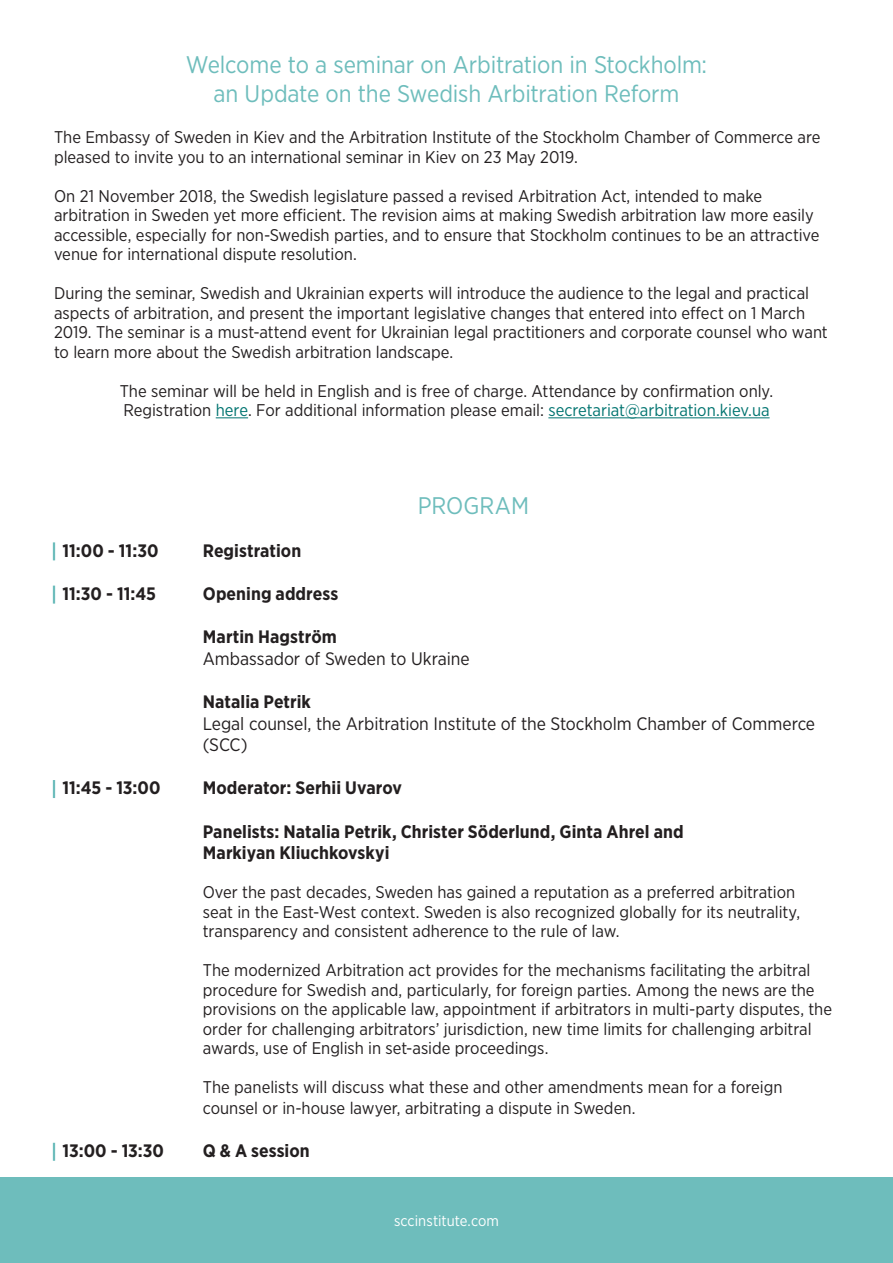
<style>
.page{position:relative;width:893px;height:1263px;background:#fff}
.page>*{position:absolute;margin:0;border:0;box-sizing:border-box;transform-origin:0 0}
.t1{font:24px "Gotham Narrow";letter-spacing:-.005em;color:#6ebdbc}
.t2{font:700 18px/21.6px "Gotham Narrow";color:#231f20}
.t3{font:18px/21.6px "Gotham Narrow";letter-spacing:-.005em;color:#231f20}
.t4{font:16.95px/19.5px "Gotham Narrow";color:#231f20}
.t5{font:15px "Gotham Narrow";color:#fff}
.s1{color:#007470}
</style>
<div class="page">
<svg style="left:53px;top:542px;width:2px;height:18px"></svg>
<svg style="left:53px;top:586px;width:2px;height:18px"></svg>
<svg style="left:53px;top:780px;width:2px;height:18px"></svg>
<svg style="left:53px;top:1143px;width:2px;height:18px"></svg>
<div style="left:0;top:1178px;width:893px;height:85px;background:#6ebdbc"></div>
<hr style="left:216px;top:417px;width:32px;height:1px;background:#007470">
<hr style="left:548px;top:417px;width:222px;height:1px;background:#007470">
<p class="t1" style="left:186px;top:50px;width:523px">Welcome to a seminar on Arbitration in Stockholm:</p>
<p class="t1" style="left:213px;top:79px;width:468px">an Update on the Swedish Arbitration Reform</p>
<p class="t4" style="left:54px;top:127px;width:768px">The Embassy of Sweden in Kiev and the Arbitration Institute of the Stockholm Chamber of Commerce are pleased to invite you to an international seminar in Kiev on 23 May 2019.</p>
<p class="t4" style="left:54px;top:186px;width:767px">On 21 November 2018, the Swedish legislature passed a revised Arbitration Act, intended to make arbitration in Sweden yet more efficient. The revision aims at making Swedish arbitration law more easily accessible, especially for non-Swedish parties, and to ensure that Stockholm continues to be an attractive venue for international dispute resolution.</p>
<p class="t4" style="left:54px;top:283px;width:775px">During the seminar, Swedish and Ukrainian experts will introduce the audience to the legal and practical aspects of arbitration, and present the important legislative changes that entered into effect on 1 March 2019. The seminar is a must-attend event for Ukrainian legal practitioners and corporate counsel who want to learn more about the Swedish arbitration landscape.</p>
<p class="t4" style="left:120px;top:381px;width:655px">The seminar will be held in English and is free of charge. Attendance by confirmation only.<br>Registration <span class="s1">here</span>. For additional information please email: <span class="s1">secretariat@arbitration.kiev.ua</span></p>
<p class="t1" style="left:418px;top:490px;width:113px">PROGRAM</p>
<p class="t2" style="left:63px;top:539px;width:98px">11:00 - 11:30</p>
<p class="t2" style="left:203px;top:539px;width:100px">Registration</p>
<p class="t2" style="left:63px;top:583px;width:95px">11:30 - 11:45</p>
<p class="t2" style="left:203px;top:583px;width:137px">Opening address</p>
<p class="t2" style="left:203px;top:626px;width:136px">Martin Hagström</p>
<p class="t3" style="left:203px;top:647px;width:268px">Ambassador of Sweden to Ukraine</p>
<p class="t2" style="left:203px;top:691px;width:110px">Natalia Petrik</p>
<p class="t3" style="left:203px;top:712px;width:614px">Legal counsel, the Arbitration Institute of the Stockholm Chamber of Commerce (SCC)</p>
<p class="t2" style="left:63px;top:777px;width:100px">11:45 - 13:00</p>
<p class="t2" style="left:203px;top:777px;width:201px">Moderator: Serhii Uvarov</p>
<p class="t2" style="left:203px;top:820px;width:482px">Panelists: Natalia Petrik, Christer Söderlund, Ginta Ahrel and<br>Markiyan Kliuchkovskyi</p>
<p class="t4" style="left:203px;top:882px;width:599px">Over the past decades, Sweden has gained a reputation as a preferred arbitration seat in the East-West context. Sweden is also recognized globally for its neutrality, transparency and consistent adherence to the rule of law.</p>
<p class="t4" style="left:203px;top:960px;width:631px">The modernized Arbitration act provides for the mechanisms facilitating the arbitral procedure for Swedish and, particularly, for foreign parties. Among the news are the provisions on the applicable law, appointment if arbitrators in multi-party disputes, the order for challenging arbitrators’ jurisdiction, new time limits for challenging arbitral awards, use of English in set-aside proceedings.</p>
<p class="t4" style="left:203px;top:1076px;width:581px;line-height:20.7px">The panelists will discuss what these and other amendments mean for a foreign counsel or in-house lawyer, arbitrating a dispute in Sweden.</p>
<p class="t2" style="left:63px;top:1140px;width:103px">13:00 - 13:30</p>
<p class="t2" style="left:203px;top:1140px;width:108px">Q &amp; A session</p>
<p class="t5" style="left:394px;top:1212px;width:106px">sccinstitute.com</p>
</div>
